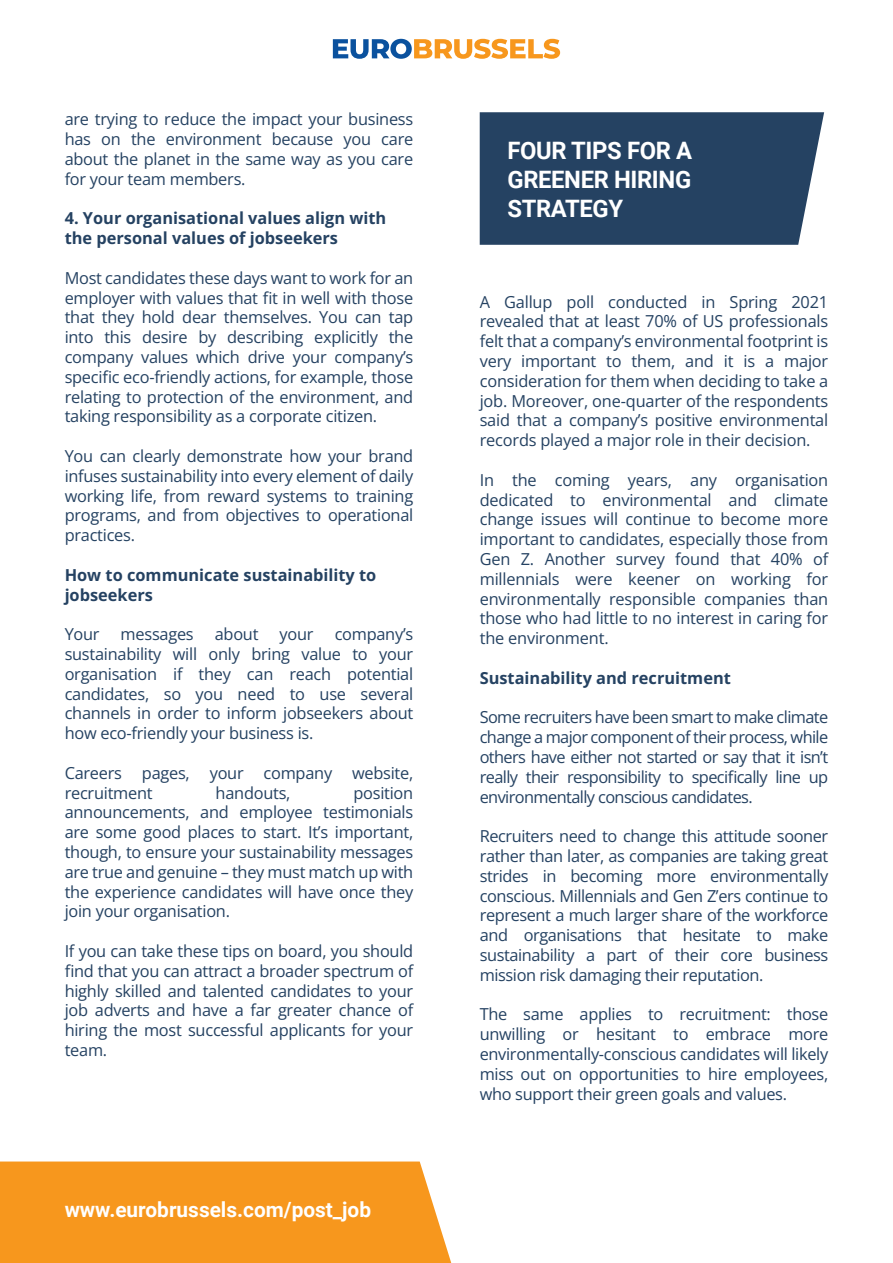
<style>
.page{position:relative;width:893px;height:1263px;background:#fff}
.page>*{position:absolute;margin:0;border:0;box-sizing:border-box;transform-origin:0 0}
.t1{font:700 24px/28.8px "Roboto";letter-spacing:-.015em;color:#fff;text-align:justify}
.t2{font:700 21px "Roboto";color:#fff}
.t3{font:16.5px/19.8px "Open Sans";letter-spacing:-.015em;color:#254262;text-align:justify}
.t4{font:700 16.5px/19.8px "Open Sans";color:#254262}
</style>
<div class="page">
<div style="left:480px;top:112px;width:344px;height:133px;background:#254262"></div>
<div style="left:0;top:1161px;width:451px;height:102px;background:#f7971d"></div>
<svg style="left:333px;top:39px;width:227px;height:20px"></svg>
<p class="t3" style="left:65px;top:109px;width:350px">are trying to reduce the impact your business has on the environment because you care about the planet in the same way as you care for your team members.</p>
<p class="t4" style="left:65px;top:208px;width:323px">4. Your organisational values align with the personal values of jobseekers</p>
<p class="t3" style="left:65px;top:267px;width:350px">Most candidates these days want to work for an employer with values that fit in well with those that they hold dear themselves. You can tap into this desire by describing explicitly the company values which drive your company’s specific eco-friendly actions, for example, those relating to protection of the environment, and taking responsibility as a corporate citizen.</p>
<p class="t3" style="left:65px;top:446px;width:350px">You can clearly demonstrate how your brand infuses sustainability into every element of daily working life, from reward systems to training programs, and from objectives to operational practices.</p>
<p class="t4" style="left:65px;top:564px;width:313px">How to communicate sustainability to jobseekers</p>
<p class="t3" style="left:65px;top:624px;width:36px">Your</p>
<p class="t3" style="left:121px;top:624px;width:75px">messages</p>
<p class="t3" style="left:215px;top:624px;width:45px">about</p>
<p class="t3" style="left:280px;top:624px;width:35px">your</p>
<p class="t3" style="left:65px;top:624px;width:350px;text-indent:270px">company’s sustainability will only bring value to your organisation if they can reach potential candidates, so you need to use several channels in order to inform jobseekers about how eco-friendly your business is.</p>
<p class="t3" style="left:65px;top:762px;width:350px">Careers pages, your company website, recruitment</p>
<p class="t3" style="left:216px;top:782px;width:76px">handouts,</p>
<p class="t3" style="left:65px;top:782px;width:350px;text-indent:289px">position announcements, and employee testimonials are some good places to start. It’s important, though, to ensure your sustainability messages are true and genuine – they must match up with the experience candidates will have once they join your organisation.</p>
<p class="t3" style="left:65px;top:941px;width:350px">If you can take these tips on board, you should find that you can attract a broader spectrum of highly skilled and talented candidates to your job adverts and have a far greater chance of hiring the most successful applicants for your team.</p>
<p class="t2" style="left:65px;top:1195px;width:308px">www.eurobrussels.com/post_job</p>
<h1 class="t1" style="left:507px;top:135px;width:186px">FOUR TIPS FOR A GREENER HIRING STRATEGY</h1>
<p class="t3" style="left:480px;top:291px;width:350px">A Gallup poll conducted in Spring 2021 revealed that at least 70% of US professionals felt that a company’s environmental footprint is very important to them, and it is a major consideration for them when deciding to take a job. Moreover, one-quarter of the respondents said that a company’s positive environmental records played a major role in their decision.</p>
<p class="t3" style="left:480px;top:469px;width:350px">In the coming years, any organisation dedicated to environmental and climate change issues will continue to become more important to candidates, especially those from Gen Z. Another survey found that 40% of millennials were keener on working for environmentally responsible companies than those who had little to no interest in caring for the environment.</p>
<p class="t4" style="left:480px;top:667px;width:253px">Sustainability and recruitment</p>
<p class="t3" style="left:480px;top:707px;width:350px">Some recruiters have been smart to make climate change a major component of their process, while others have either not started or say that it isn’t really their responsibility to specifically line up environmentally conscious candidates.</p>
<p class="t3" style="left:480px;top:826px;width:350px">Recruiters need to change this attitude sooner rather than later, as companies are taking great strides in becoming more environmentally conscious. Millennials and Gen Z’ers continue to represent a much larger share of the workforce and organisations that hesitate to make sustainability a part of their core business mission risk damaging their reputation.</p>
<p class="t3" style="left:480px;top:1004px;width:350px">The same applies to recruitment: those unwilling or hesitant to embrace more environmentally-conscious candidates will likely miss out on opportunities to hire employees, who support their green goals and values.</p>
</div>
